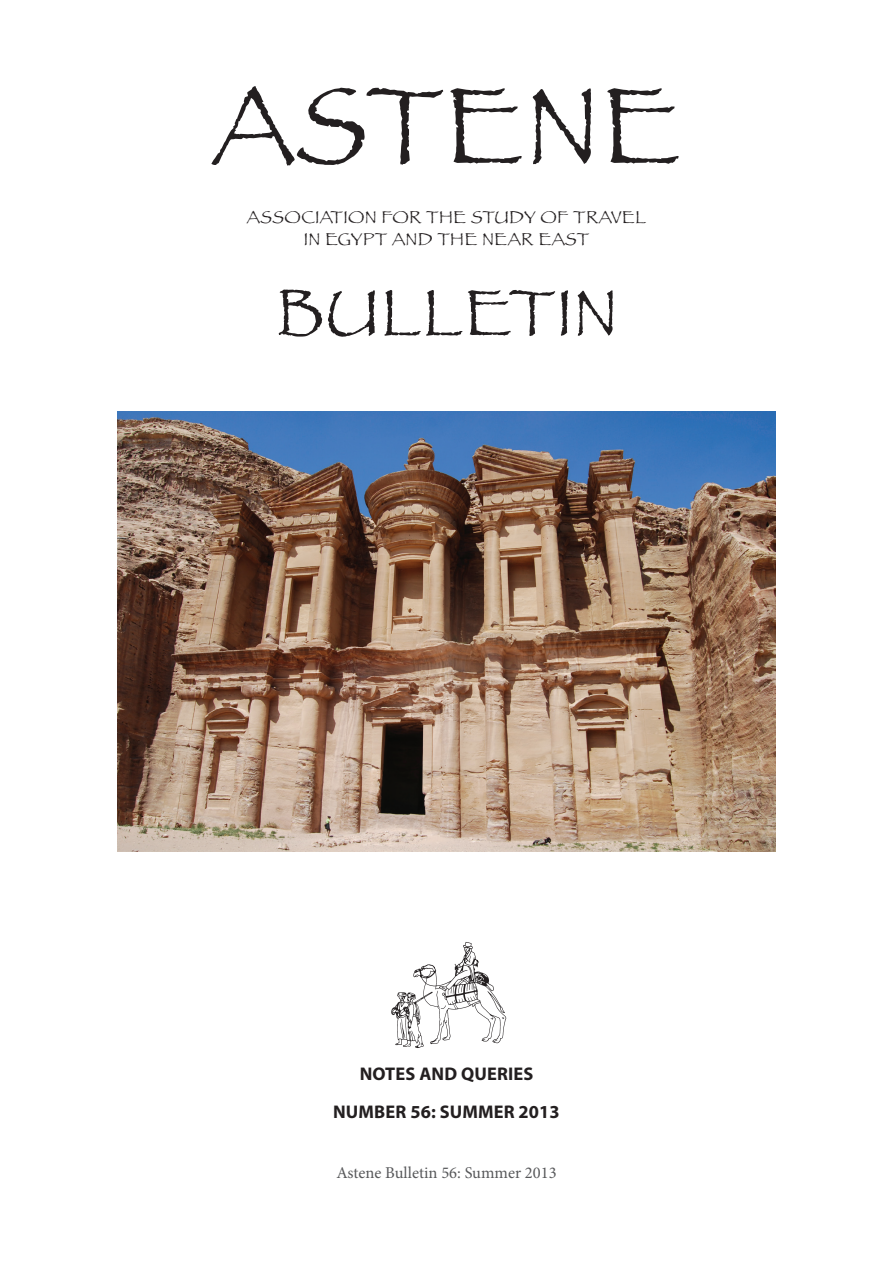
<style>
.page{position:relative;width:893px;height:1263px;background:#fff}
.page>*{position:absolute;margin:0;border:0;box-sizing:border-box;transform-origin:0 0}
.t1{font:112.5px "Papyrus";letter-spacing:.01em;color:#231f20}
.t2{font:67.5px "Papyrus";letter-spacing:.01em;color:#231f20}
.Blue{font:700 18.3px "Myriad Pro";letter-spacing:.005em;color:#231f20}
.t3{font:18px "Papyrus";letter-spacing:.02em;color:#231f20}
.t4{font:16.5px "Minion Pro";color:#57585a}
</style>
<div class="page">
<img style="left:391px;top:942px;width:116px;height:106px">
<img style="left:118px;top:411px;width:657px;height:440px">
<p class="t1" style="left:212px;top:58px;width:470px">ASTENE</p>
<p class="t3" style="left:247px;top:206px;width:401px">ASSOCIATION FOR THE STUDY OF TRAVEL</p>
<p class="t3" style="left:304px;top:228px;width:287px">IN EGYPT AND THE NEAR EAST</p>
<p class="t2" style="left:276px;top:272px;width:343px">BULLETIN</p>
<p class="Blue" style="left:360px;top:1063px;width:175px">NOTES AND QUERIES</p>
<p class="Blue" style="left:333px;top:1101px;width:228px">NUMBER 56: SUMMER 2013</p>
<p class="t4" style="left:336px;top:1161px;width:222px">Astene Bulletin 56: Summer 2013</p>
</div>
